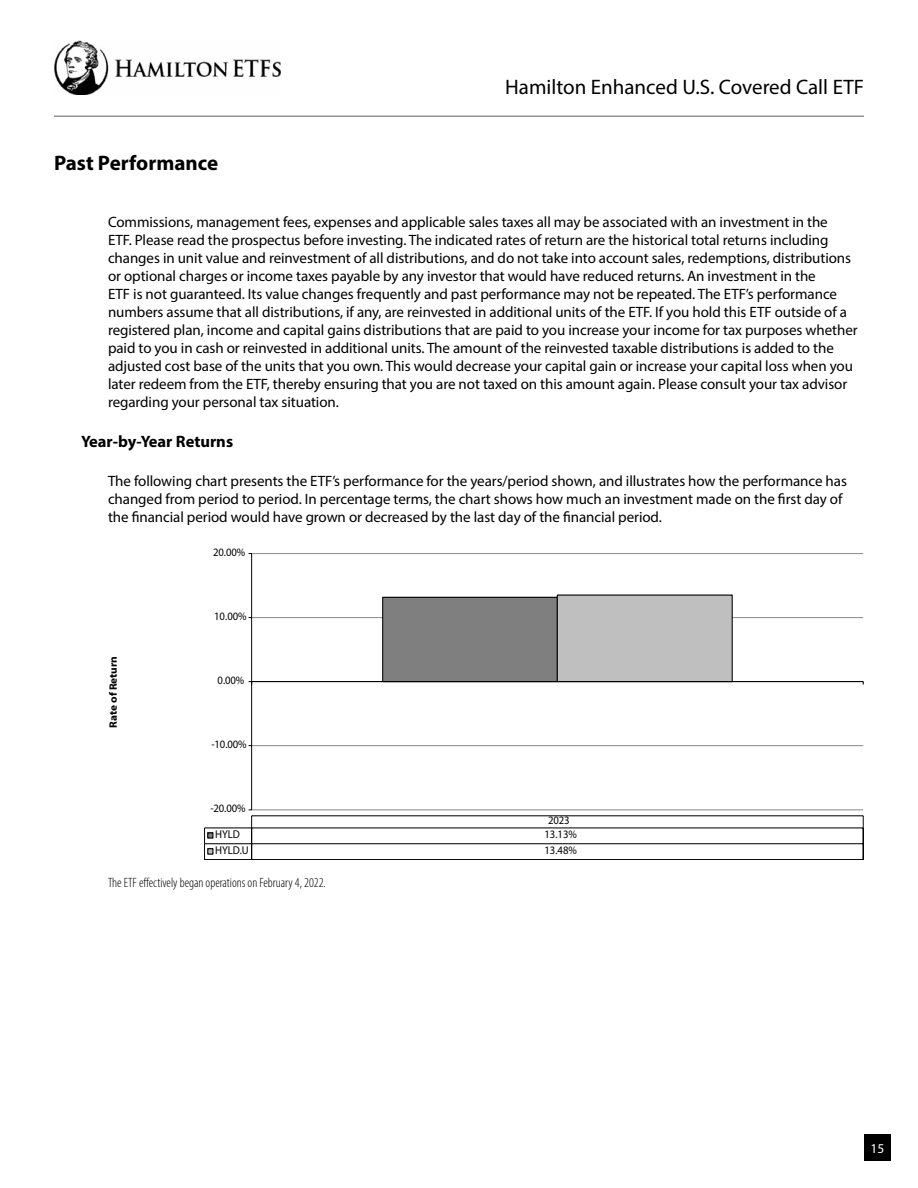
<style>
.page{position:relative;width:918px;height:1188px;background:#fff}
.page>*{position:absolute;margin:0;border:0;box-sizing:border-box;transform-origin:0 0}
.t1{font:21px "Myriad Pro";color:#000}
.Notes_Top_H1{font:700 21px "Myriad Pro";color:#000}
.Notes_H2{font:700 16.5px "Myriad Pro";color:#000}
.Notes{font:15px/18px "Myriad Pro";letter-spacing:-.005em;color:#000}
.Footer_Tables{font:300 condensed 13.5px "Myriad Pro";color:#000}
.t2{font:13.5px "Myriad Pro";color:#fff}
.t3{font:11.4px "Myriad Pro";letter-spacing:-.005em;color:#000;scale:.94 1}
.t4{font:700 10.65px "Myriad Pro";letter-spacing:-.005em;color:#000;scale:1.06 1}
</style>
<div class="page">
<hr style="left:54px;top:116px;width:810px;height:1px;background:#939598">
<img style="left:54px;top:40px;width:227px;height:54px">
<div style="left:864px;top:1134px;width:27px;height:27px;background:#000"></div>
<hr style="left:252px;top:809px;width:611px;height:1px;background:#969696">
<hr style="left:252px;top:745px;width:611px;height:1px;background:#969696">
<hr style="left:252px;top:617px;width:611px;height:1px;background:#969696">
<hr style="left:252px;top:553px;width:611px;height:1px;background:#969696">
<div style="left:383px;top:597px;width:174px;height:85px;background:#7f7f80"></div>
<div style="left:382px;top:597px;width:176px;height:85px;border:1px solid #000"></div>
<div style="left:557px;top:595px;width:175px;height:87px;background:#bfbfbf"></div>
<hr style="left:251px;top:554px;width:1px;height:256px;background:#000">
<hr style="left:252px;top:681px;width:611px;height:1px;background:#000">
<hr style="left:252px;top:816px;width:611px;height:1px;background:#000">
<hr style="left:205px;top:828px;width:658px;height:1px;background:#000">
<hr style="left:205px;top:843px;width:658px;height:1px;background:#000">
<hr style="left:205px;top:859px;width:658px;height:1px;background:#000">
<svg style="left:249px;top:810px;width:3px;height:50px"></svg>
<svg style="left:863px;top:816px;width:1px;height:44px"></svg>
<svg style="left:204px;top:828px;width:9px;height:32px"></svg>
<div style="left:207px;top:848px;width:6px;height:7px;border:1px solid #000"></div>
<h2 class="Notes_Top_H1" style="left:54px;top:150px;width:166px">Past Performance</h2>
<h1 class="t1" style="left:505px;top:74px;width:360px">Hamilton Enhanced U.S. Covered Call ETF</h1>
<p class="Notes" style="left:108px;top:213px;width:751px">Commissions, management fees, expenses and applicable sales taxes all may be associated with an investment in the<br>ETF. Please read the prospectus before investing. The indicated rates of return are the historical total returns including changes in unit value and reinvestment of all distributions, and do not take into account sales, redemptions, distributions or optional charges or income taxes payable by any investor that would have reduced returns. An investment in the<br>ETF is not guaranteed. Its value changes frequently and past performance may not be repeated. The ETF’s performance numbers assume that all distributions, if any, are reinvested in additional units of the ETF. If you hold this ETF outside of a registered plan, income and capital gains distributions that are paid to you increase your income for tax purposes whether paid to you in cash or reinvested in additional units. The amount of the reinvested taxable distributions is added to the adjusted cost base of the units that you own. This would decrease your capital gain or increase your capital loss when you later redeem from the ETF, thereby ensuring that you are not taxed on this amount again. Please consult your tax advisor regarding your personal tax situation.</p>
<h3 class="Notes_H2" style="left:81px;top:431px;width:154px">Year-by-Year Returns</h3>
<p class="Notes" style="left:108px;top:472px;width:740px">The following chart presents the ETF’s performance for the years/period shown, and illustrates how the performance has changed from period to period. In percentage terms, the chart shows how much an investment made on the first day of the financial period would have grown or decreased by the last day of the financial period.</p>
<p class="t3" style="left:213px;top:545px;width:36px">20.00%</p>
<p class="t4" style="left:106px;top:728px;width:69px;rotate:-90deg">Rate of Return</p>
<p class="t3" style="left:214px;top:609px;width:36px">10.00%</p>
<p class="t3" style="left:218px;top:673px;width:30px">0.00%</p>
<p class="t3" style="left:212px;top:737px;width:39px">-10.00%</p>
<p class="t3" style="left:211px;top:801px;width:39px">-20.00%</p>
<p class="t3" style="left:548px;top:814px;width:24px">2023</p>
<p class="t3" style="left:215px;top:827px;width:28px">HYLD</p>
<p class="t3" style="left:544px;top:827px;width:36px">13.13%</p>
<p class="t3" style="left:215px;top:843px;width:37px">HYLD.U</p>
<p class="t3" style="left:544px;top:843px;width:36px">13.48%</p>
<p class="Footer_Tables" style="left:108px;top:875px;width:219px">The ETF effectively began operations on February 4, 2022.</p>
<p class="t2" style="left:871px;top:1140px;width:15px">15</p>
</div>
